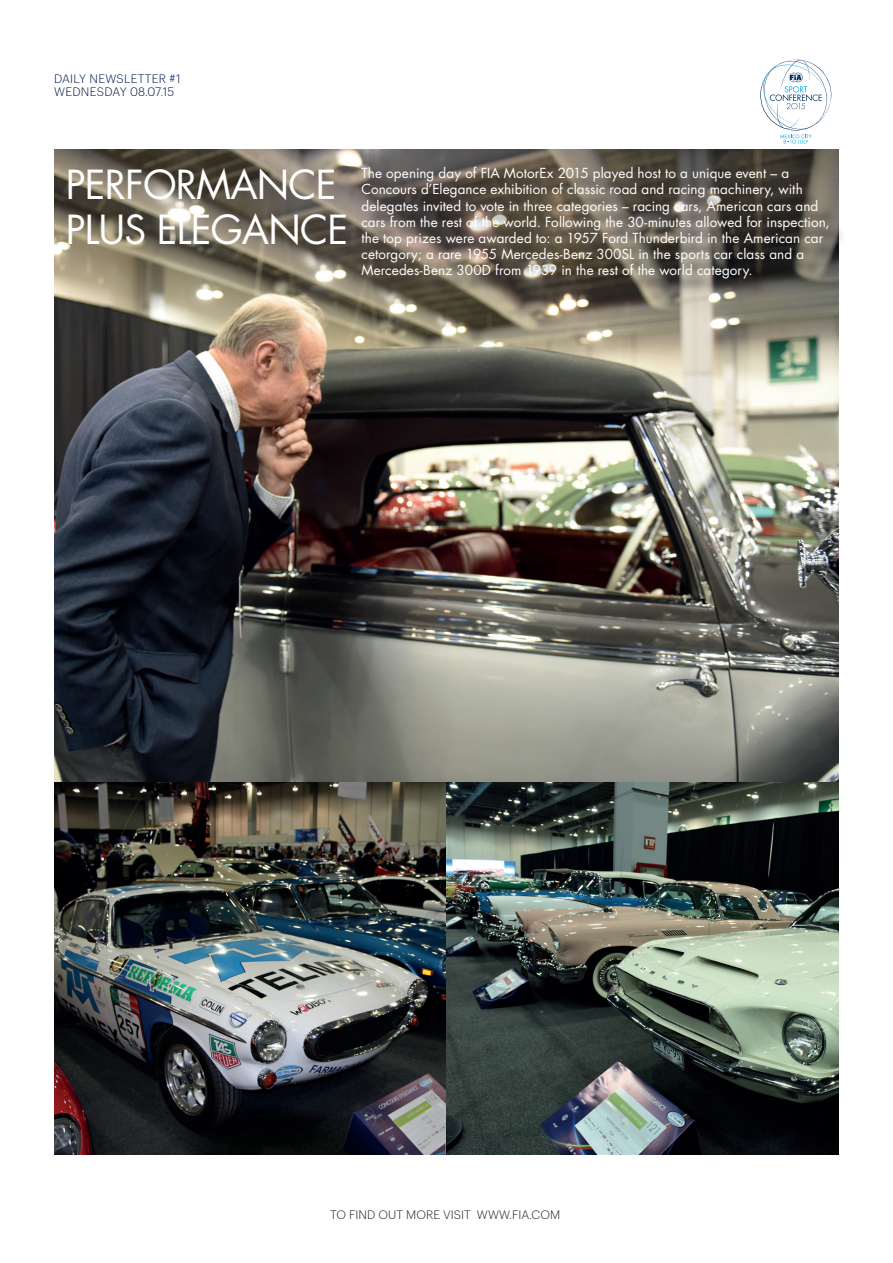
<style>
.page{position:relative;width:893px;height:1263px;background:#fff}
.page>*{position:absolute;margin:0;border:0;box-sizing:border-box;transform-origin:0 0}
.t1{font:39px/45px "Futura Std";letter-spacing:-.02em;color:#fff}
.t2{font:13.5px/16px "Futura Std";letter-spacing:.005em;color:#fff}
.t3{font:300 12px/13px "Graphik";letter-spacing:.025em;color:#00174a}
.t4{font:300 12px "Graphik";letter-spacing:.005em;color:#231f20}
</style>
<div class="page">
<svg style="left:760px;top:60px;width:71px;height:84px"></svg>
<img style="left:54px;top:149px;width:785px;height:633px">
<img style="left:54px;top:782px;width:392px;height:372px">
<img style="left:446px;top:782px;width:393px;height:372px">
<svg style="left:365px;top:170px;width:477px;height:127px;background:#5f574d"></svg>
<p class="t3" style="left:54px;top:71px;width:128px">DAILY NEWSLETTER #1<br>WEDNESDAY 08.07.15</p>
<h1 class="t1" style="left:66px;top:163px;width:284px">PERFORMANCE<br>PLUS ELEGANCE</h1>
<p class="t2" style="left:361px;top:165px;width:470px">The opening day of FIA MotorEx 2015 played host to a unique event – a Concours d’Elegance exhibition of classic road and racing machinery, with delegates invited to vote in three categories – racing cars, American cars and cars from the rest of the world. Following the 30-minutes allowed for inspection, the top prizes were awarded to: a 1957 Ford Thunderbird in the American car cetorgory; a rare 1955 Mercedes-Benz 300SL in the sports car class and a Mercedes-Benz 300D from 1939 in the rest of the world category.</p>
<p class="t4" style="left:330px;top:1206px;width:232px">TO FIND OUT MORE VISIT WWW.FIA.COM</p>
</div>
